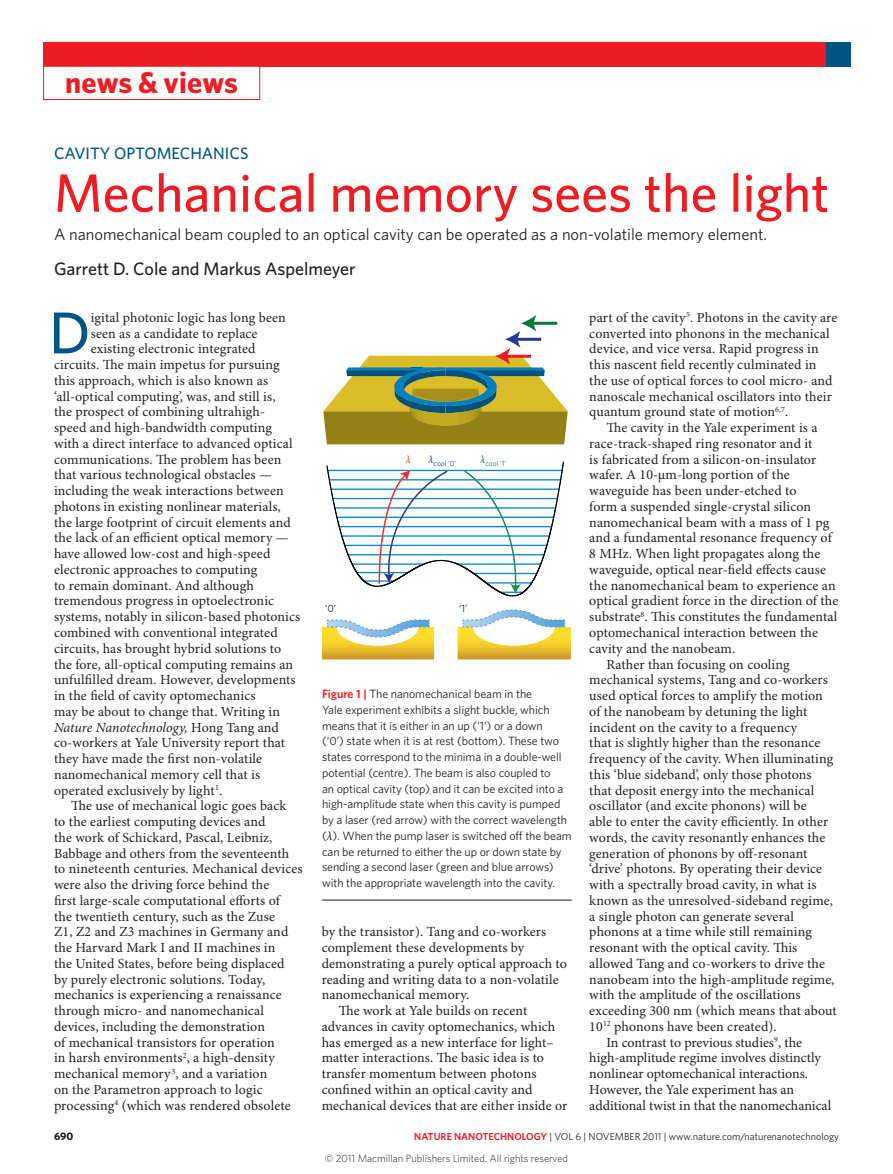
<style>
.page{position:relative;width:893px;height:1174px;background:#fff}
.page>*{position:absolute;margin:0;border:0;box-sizing:border-box;transform-origin:0 0}
.Body_first_w_drop_c{font:500 59.1px "Whitney";color:#005585}
.Title{font:500 54px "Whitney";color:#ee1d23}
.t1{font:700 30px "Whitney";color:#ee1d23}
.Author{font:500 18px "Whitney";color:#231f20}
.Standfirst{font:16.5px "Whitney";color:#231f20}
.Subject{font:500 16.5px "Whitney";color:#005585}
.Body_text{font:13.95px/15.8px "Minion Pro";letter-spacing:.005em;color:#231f20}
.Body_first_w_drop_c-2{font:13.95px "Minion Pro";letter-spacing:.01em;color:#231f20}
.Body_first_w_drop_c-3{font:italic 13.95px "Minion Pro";color:#231f20}
.Figure_caption{font:12px/15.8px "Whitney";letter-spacing:-.005em;color:#231f20}
.t2{font:700 10.8px "Whitney";color:#231f20}
.t3{font:300 10.5px "Whitney";color:#231f20}
.t4{font:10.5px "Whitney";color:#231f20}
.t5{font:italic 10.5px "Minion Pro";color:#ef3222}
.t6{font:10.2px "Whitney";color:#231f20}
.t7{font:7.5px "Whitney";color:#253a96}
.t8{font:7.5px "Whitney";color:#0b773c}
.s1{font-style:normal}
.s2{font-weight:600;color:#ee1d23}
.s3{font-family:"Minion Pro";font-style:italic}
</style>
<div class="page">
<div style="left:43px;top:43px;width:806px;height:24px;background:#ee1d23"></div>
<div style="left:826px;top:43px;width:24px;height:24px;background:#005585"></div>
<div style="left:43px;top:66px;width:217px;height:34px;border:1px solid #ee1d23"></div>
<svg style="left:458px;top:609px;width:113px;height:50px"></svg>
<svg style="left:322px;top:619px;width:112px;height:40px"></svg>
<svg style="left:326px;top:461px;width:238px;height:136px"></svg>
<svg style="left:323px;top:315px;width:245px;height:129px"></svg>
<hr style="left:322px;top:899px;width:250px;height:1px;background:#231f20">
<p class="t1" style="left:65px;top:62px;width:174px">news &amp; views</p>
<p class="Subject" style="left:54px;top:143px;width:196px">CAVITY OPTOMECHANICS</p>
<p class="Title" style="left:54px;top:157px;width:777px">Mechanical memory sees the light</p>
<p class="Standfirst" style="left:54px;top:223px;width:715px">A nanomechanical beam coupled to an optical cavity can be operated as a non-volatile memory element.</p>
<p class="Author" style="left:54px;top:256px;width:303px">Garrett D. Cole and Markus Aspelmeyer</p>
<p class="Body_first_w_drop_c" style="left:49px;top:294px;width:43px">D</p>
<p class="Body_first_w_drop_c-2" style="left:91px;top:309px;width:197px">igital photonic logic has long been</p>
<p class="Body_first_w_drop_c-2" style="left:91px;top:325px;width:168px">seen as a candidate to replace</p>
<p class="Body_first_w_drop_c-2" style="left:91px;top:340px;width:167px">existing electronic integrated</p>
<p class="Body_first_w_drop_c-2" style="left:54px;top:356px;width:227px">circuits. The main impetus for pursuing</p>
<p class="Body_first_w_drop_c-2" style="left:54px;top:372px;width:216px">this approach, which is also known as</p>
<p class="Body_first_w_drop_c-2" style="left:54px;top:388px;width:223px">‘all-optical computing’, was, and still is,</p>
<p class="Body_first_w_drop_c-2" style="left:54px;top:403px;width:213px">the prospect of combining ultrahigh-</p>
<p class="Body_first_w_drop_c-2" style="left:54px;top:419px;width:219px">speed and high-bandwidth computing</p>
<p class="Body_first_w_drop_c-2" style="left:54px;top:435px;width:240px">with a direct interface to advanced optical</p>
<p class="Body_first_w_drop_c-2" style="left:54px;top:451px;width:229px">communications. The problem has been</p>
<p class="Body_first_w_drop_c-2" style="left:54px;top:466px;width:219px">that various technological obstacles —</p>
<p class="Body_first_w_drop_c-2" style="left:54px;top:482px;width:231px">including the weak interactions between</p>
<p class="Body_first_w_drop_c-2" style="left:54px;top:498px;width:228px">photons in existing nonlinear materials,</p>
<p class="Body_first_w_drop_c-2" style="left:54px;top:514px;width:238px">the large footprint of circuit elements and</p>
<p class="Body_first_w_drop_c-2" style="left:54px;top:529px;width:236px">the lack of an efficient optical memory —</p>
<p class="Body_first_w_drop_c-2" style="left:54px;top:545px;width:218px">have allowed low-cost and high-speed</p>
<p class="Body_first_w_drop_c-2" style="left:54px;top:561px;width:205px">electronic approaches to computing</p>
<p class="Body_first_w_drop_c-2" style="left:54px;top:577px;width:202px">to remain dominant. And although</p>
<p class="Body_first_w_drop_c-2" style="left:54px;top:592px;width:222px">tremendous progress in optoelectronic</p>
<p class="Body_first_w_drop_c-2" style="left:54px;top:608px;width:248px">systems, notably in silicon-based photonics</p>
<p class="Body_first_w_drop_c-2" style="left:54px;top:624px;width:225px">combined with conventional integrated</p>
<p class="Body_first_w_drop_c-2" style="left:54px;top:640px;width:229px">circuits, has brought hybrid solutions to</p>
<p class="Body_first_w_drop_c-2" style="left:54px;top:655px;width:241px">the fore, all-optical computing remains an</p>
<p class="Body_first_w_drop_c-2" style="left:54px;top:671px;width:243px">unfulfilled dream. However, developments</p>
<p class="Body_first_w_drop_c-2" style="left:54px;top:687px;width:203px">in the field of cavity optomechanics</p>
<p class="Body_first_w_drop_c-2" style="left:54px;top:703px;width:228px">may be about to change that. Writing in</p>
<p class="Body_first_w_drop_c-3" style="left:54px;top:718px;width:226px">Nature Nanotechnology, <span class="s1">Hong Tang and</span></p>
<p class="Body_first_w_drop_c-2" style="left:54px;top:734px;width:233px">co-workers at Yale University report that</p>
<p class="Body_first_w_drop_c-2" style="left:54px;top:750px;width:210px">they have made the first non-volatile</p>
<p class="Body_first_w_drop_c-2" style="left:54px;top:766px;width:208px">nanomechanical memory cell that is</p>
<p class="Body_first_w_drop_c-2" style="left:54px;top:781px;width:170px">operated exclusively by light<sup>1</sup>.</p>
<p class="Body_text" style="left:54px;top:798px;width:250px;text-indent:17px">The use of mechanical logic goes back<br>to the earliest computing devices and<br>the work of Schickard, Pascal, Leibniz, Babbage and others from the seventeenth to nineteenth centuries. Mechanical devices were also the driving force behind the<br>first large-scale computational efforts of<br>the twentieth century, such as the Zuse<br>Z1, Z2 and Z3 machines in Germany and the Harvard Mark I and II machines in<br>the United States, before being displaced<br>by purely electronic solutions. Today, mechanics is experiencing a renaissance through micro- and nanomechanical devices, including the demonstration<br>of mechanical transistors for operation<br>in harsh environments<sup>2</sup>, a high-density mechanical memory<sup>3</sup>, and a variation<br>on the Parametron approach to logic processing<sup>4</sup> (which was rendered obsolete</p>
<p class="t5" style="left:406px;top:453px;width:7px">λ</p>
<p class="t7" style="left:428px;top:458px;width:29px"><sup>λ</sup>cool ‘0’</p>
<p class="t8" style="left:480px;top:458px;width:27px"><sup>λ</sup>cool ‘1’</p>
<p class="t4" style="left:325px;top:601px;width:13px">‘0’</p>
<p class="t4" style="left:459px;top:601px;width:10px">‘1’</p>
<p class="Figure_caption" style="left:322px;top:685px;width:251px"><span class="s2">Figure 1 |</span> The nanomechanical beam in the<br>Yale experiment exhibits a slight buckle, which means that it is either in an up (‘1’) or a down<br>(‘0’) state when it is at rest (bottom). These two states correspond to the minima in a double-well potential (centre). The beam is also coupled to<br>an optical cavity (top) and it can be excited into a high-amplitude state when this cavity is pumped by a laser (red arrow) with the correct wavelength (<span class="s3">λ</span>). When the pump laser is switched off the beam can be returned to either the up or down state by sending a second laser (green and blue arrows) with the appropriate wavelength into the cavity.</p>
<p class="Body_text" style="left:322px;top:924px;width:247px">by the transistor). Tang and co-workers complement these developments by demonstrating a purely optical approach to reading and writing data to a non-volatile nanomechanical memory.</p>
<p class="Body_text" style="left:322px;top:1003px;width:247px;text-indent:17px">The work at Yale builds on recent advances in cavity optomechanics, which has emerged as a new interface for light– matter interactions. The basic idea is to transfer momentum between photons confined within an optical cavity and mechanical devices that are either inside or</p>
<p class="Body_text" style="left:589px;top:310px;width:250px">part of the cavity<sup>5</sup>. Photons in the cavity are converted into phonons in the mechanical device, and vice versa. Rapid progress in this nascent field recently culminated in the use of optical forces to cool micro- and nanoscale mechanical oscillators into their quantum ground state of motion<sup>6,7</sup>.</p>
<p class="Body_text" style="left:589px;top:420px;width:251px;text-indent:17px">The cavity in the Yale experiment is a race-track-shaped ring resonator and it<br>is fabricated from a silicon-on-insulator wafer. A 10-μm-long portion of the waveguide has been under-etched to<br>form a suspended single-crystal silicon nanomechanical beam with a mass of 1 pg and a fundamental resonance frequency of 8 MHz. When light propagates along the waveguide, optical near-field effects cause the nanomechanical beam to experience an optical gradient force in the direction of the substrate<sup>8</sup>. This constitutes the fundamental optomechanical interaction between the cavity and the nanobeam.</p>
<p class="Body_text" style="left:589px;top:656px;width:249px;text-indent:17px">Rather than focusing on cooling mechanical systems, Tang and co-workers used optical forces to amplify the motion of the nanobeam by detuning the light incident on the cavity to a frequency<br>that is slightly higher than the resonance frequency of the cavity. When illuminating this ‘blue sideband’, only those photons that deposit energy into the mechanical oscillator (and excite phonons) will be<br>able to enter the cavity efficiently. In other words, the cavity resonantly enhances the generation of phonons by off-resonant ‘drive’ photons. By operating their device with a spectrally broad cavity, in what is known as the unresolved-sideband regime, a single photon can generate several phonons at a time while still remaining resonant with the optical cavity. This allowed Tang and co-workers to drive the nanobeam into the high-amplitude regime, with the amplitude of the oscillations exceeding 300 nm (which means that about 10<sup>12</sup> phonons have been created).</p>
<p class="Body_text" style="left:589px;top:1034px;width:244px;text-indent:17px">In contrast to previous studies<sup>9</sup>, the high-amplitude regime involves distinctly nonlinear optomechanical interactions.<br>However, the Yale experiment has an additional twist in that the nanomechanical</p>
<p class="t2" style="left:54px;top:1129px;width:21px">690</p>
<p class="t6" style="left:414px;top:1129px;width:426px"><span class="s2">NATURE NANOTECHNOLOGY</span> | VOL 6 | NOVEMBER 2011 | www.nature.com/naturenanotechnology</p>
<p class="t3" style="left:325px;top:1151px;width:245px">© 2011 Macmillan Publishers Limited. All rights reserved</p>
</div>
